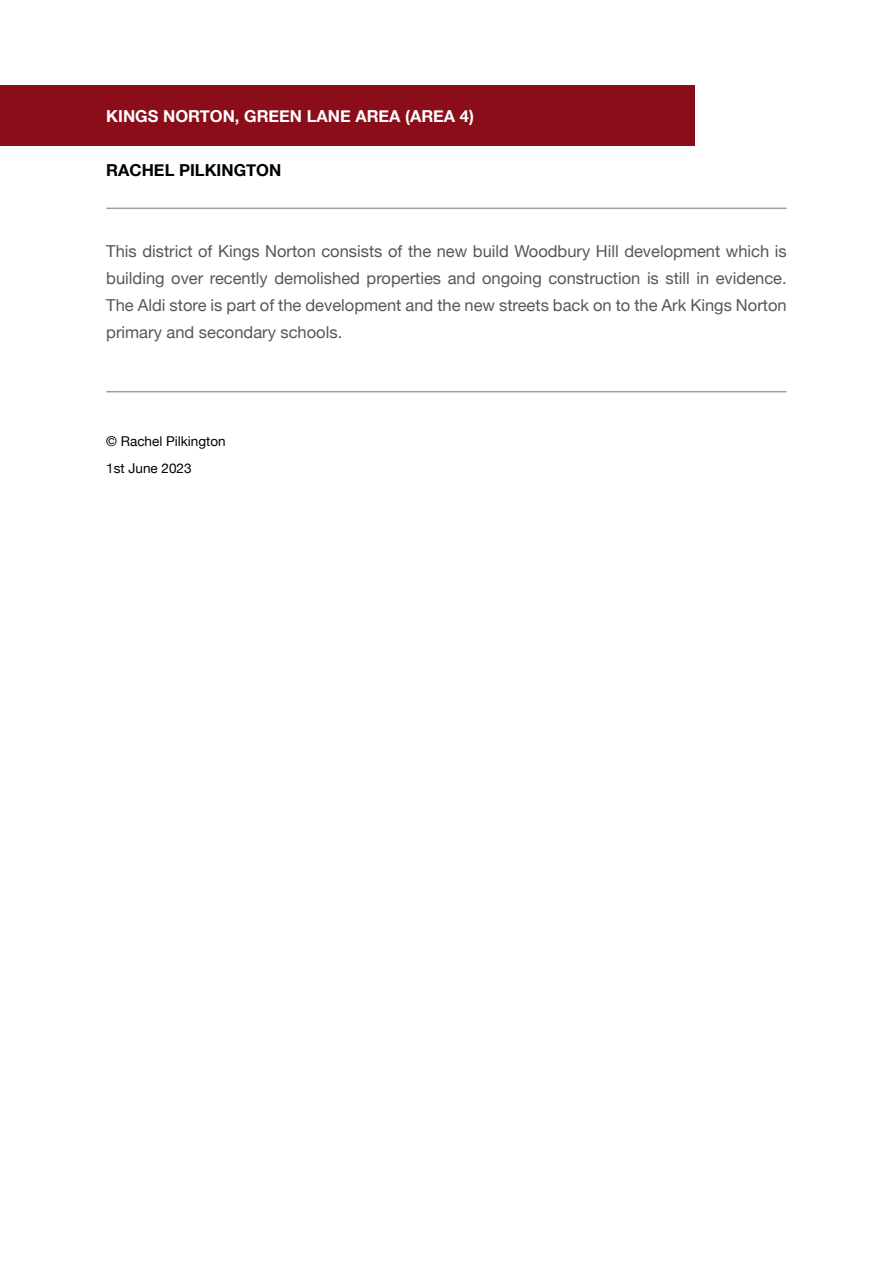
<style>
.page{position:relative;width:893px;height:1263px;background:#fff}
.page>*{position:absolute;margin:0;border:0;box-sizing:border-box;transform-origin:0 0}
.t1{font:16.5px/27px "Helvetica Neue";color:#575756;text-align:justify}
.t2{font:700 16.5px "Helvetica Neue";color:#fff}
.t3{font:700 16.5px "Helvetica Neue";color:#000}
.t4{font:13.5px "Helvetica Neue";color:#000}
</style>
<div class="page">
<div style="left:0;top:85px;width:694px;height:60px;background:#8b0d1a"></div>
<hr style="left:106px;top:208px;width:681px;height:1px;background:#9d9d9c">
<hr style="left:106px;top:391px;width:681px;height:1px;background:#9d9d9c">
<p class="t2" style="left:106px;top:104px;width:369px">KINGS NORTON, GREEN LANE AREA (AREA 4)</p>
<p class="t3" style="left:106px;top:158px;width:177px">RACHEL PILKINGTON</p>
<p class="t1" style="left:106px;top:239px;width:682px">This district of Kings Norton consists of the new build Woodbury Hill development which is building over recently demolished properties and ongoing construction is still in evidence.<br>The Aldi store is part of the development and the new streets back on to the Ark Kings Norton primary and secondary schools.</p>
<p class="t4" style="left:106px;top:432px;width:121px">© Rachel Pilkington</p>
<p class="t4" style="left:106px;top:459px;width:87px">1st June 2023</p>
</div>
